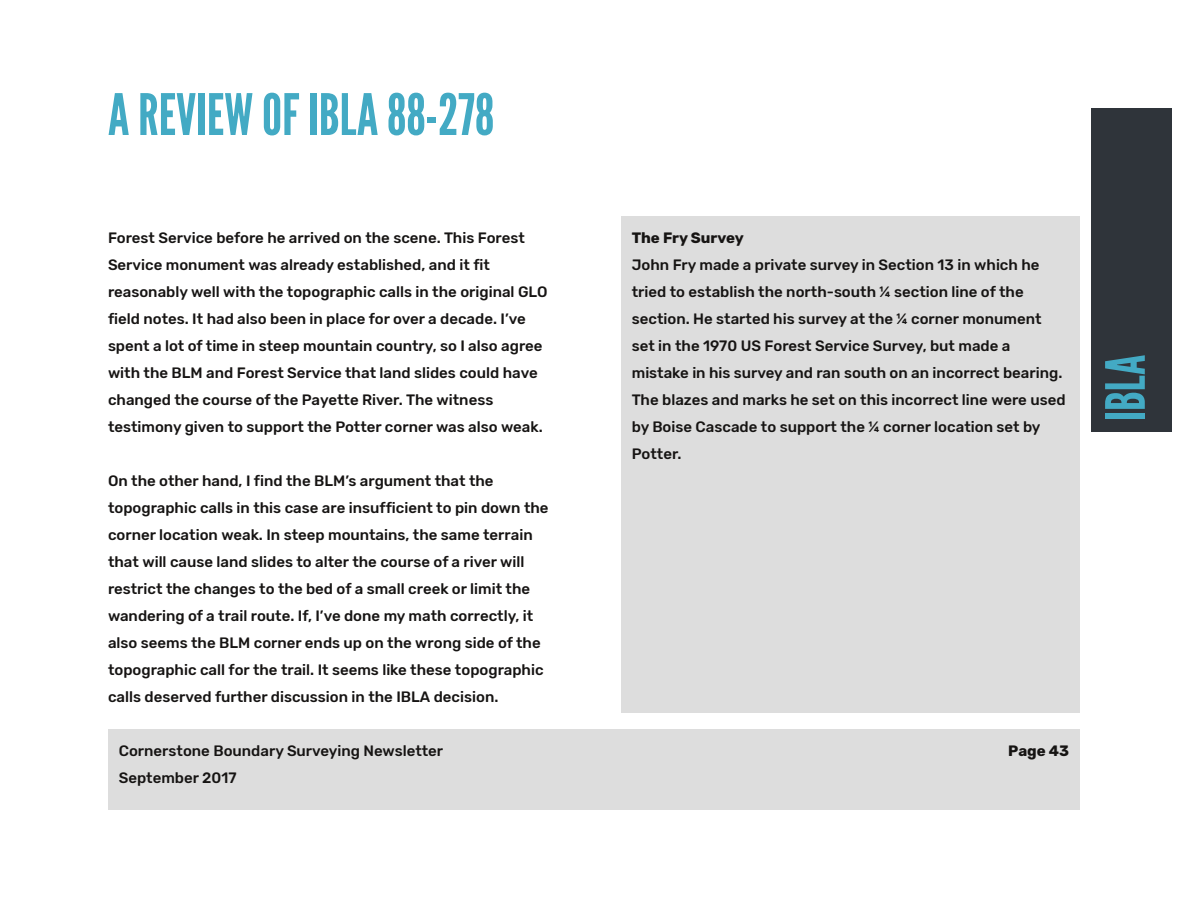
<style>
.page{position:relative;width:1188px;height:918px;background:#fff}
.page>*{position:absolute;margin:0;border:0;box-sizing:border-box;transform-origin:0 0}
.t1{font:57px "League Gothic";color:#43aac4}
.t2{font:54px "League Gothic";color:#43aac4}
.t3{font:500 15px/27px "Rubik";color:#161413}
.t4{font:700 15px "Rubik";color:#161413}
</style>
<div class="page">
<div style="left:108px;top:729px;width:972px;height:81px;background:#ddd"></div>
<div style="left:1091px;top:108px;width:81px;height:324px;background:#2f343a"></div>
<div style="left:621px;top:216px;width:459px;height:497px;background:#ddd"></div>
<h1 class="t1" style="left:108px;top:82px;width:388px">AREVIEW OF IBLA88-278</h1>
<p class="t3" style="left:108px;top:224px;width:441px">Forest Service before he arrived on the scene. This Forest Service monument was already established, and it fit reasonably well with the topographic calls in the original GLO field notes. It had also been in place for over a decade. I’ve spent a lot of time in steep mountain country, so I also agree with the BLM and Forest Service that land slides could have changed the course of the Payette River. The witness testimony given to support the Potter corner was also weak.</p>
<p class="t3" style="left:108px;top:467px;width:442px">On the other hand, I find the BLM’s argument that the topographic calls in this case are insufficient to pin down the corner location weak. In steep mountains, the same terrain that will cause land slides to alter the course of a river will restrict the changes to the bed of a small creek or limit the wandering of a trail route. If, I’ve done my math correctly, it also seems the BLM corner ends up on the wrong side of the topographic call for the trail. It seems like these topographic calls deserved further discussion in the IBLA decision.</p>
<p class="t3" style="left:119px;top:737px;width:326px">Cornerstone Boundary Surveying Newsletter<br>September 2017</p>
<p class="t4" style="left:632px;top:229px;width:113px">The Fry Survey</p>
<p class="t3" style="left:632px;top:251px;width:435px">John Fry made a private survey in Section 13 in which he tried to establish the north-south ¼ section line of the section. He started his survey at the ¼ corner monument set in the 1970 US Forest Service Survey, but made a mistake in his survey and ran south on an incorrect bearing.<br>The blazes and marks he set on this incorrect line were used by Boise Cascade to support the ¼ corner location set by Potter.</p>
<h2 class="t2" style="left:1094px;top:421px;width:68px;rotate:-90deg">IBLA</h2>
<p class="t4" style="left:1008px;top:742px;width:62px">Page 43</p>
</div>
